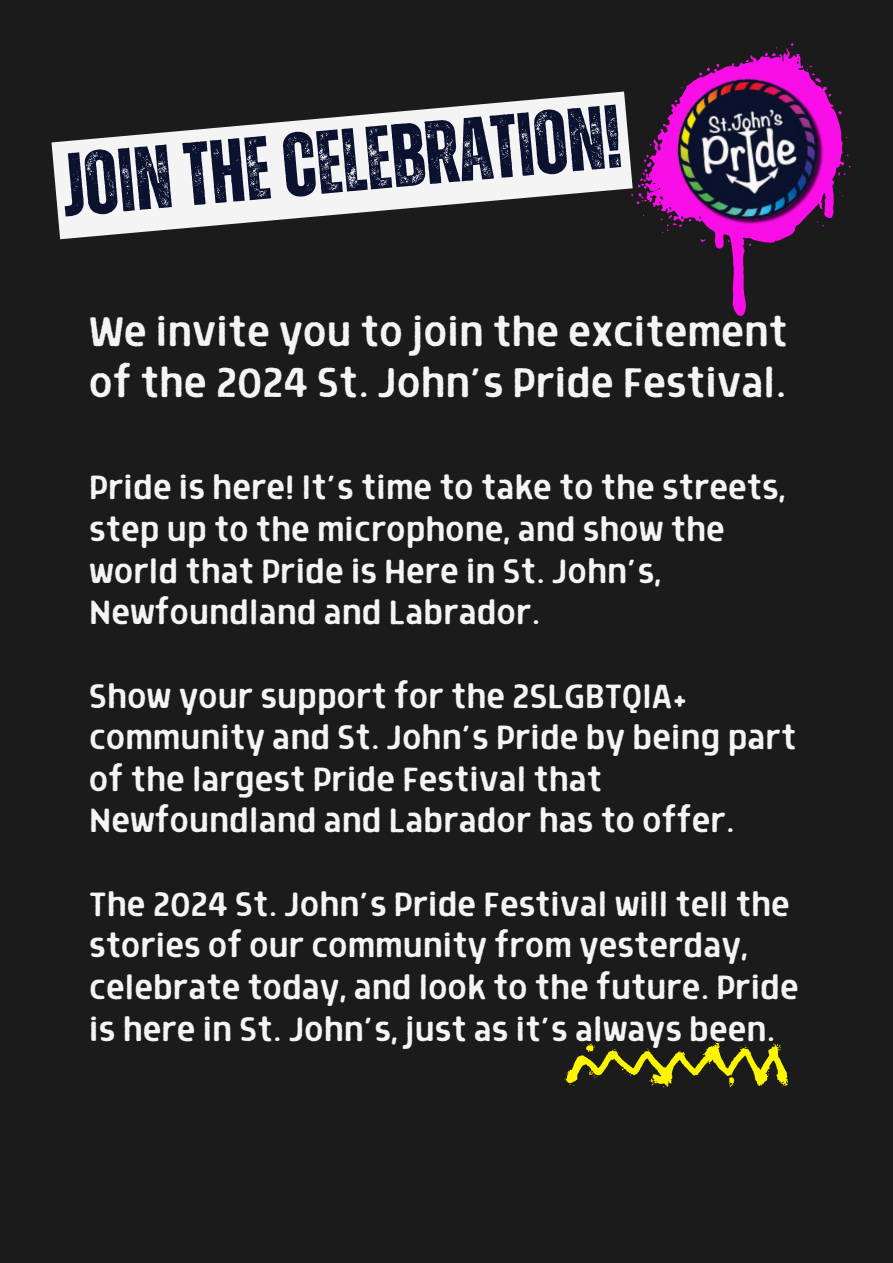
<style>
.page{position:relative;width:893px;height:1263px;background:#1b1b1b}
.page>*{position:absolute;margin:0;border:0;box-sizing:border-box;transform-origin:0 0}
.t1{font:700 89.78px "Zuume Rough";color:#0a122f}
.t2{font:48px/51.8px "Grimpt Print";color:#f4f4f5}
.t3{font:39px/41.6px "Grimpt Print";color:#f4f4f5}
</style>
<div class="page">
<svg style="left:51px;top:92px;width:580px;height:147px;fill:#f4f4f5"></svg>
<svg style="left:631px;top:43px;width:170px;height:273px"></svg>
<img style="left:661px;top:60px;width:190px;height:193px">
<svg style="left:564px;top:1039px;width:224px;height:48px"></svg>
<p class="t1" style="left:59px;top:145px;width:562px;rotate:-5deg">Join theCelebration!</p>
<p class="t2" style="left:89px;top:300px;width:700px">We invite you to join the excitement of the 2024 St. John’s Pride Festival.</p>
<h1 class="t3" style="left:89px;top:462px;width:698px">Pride is here! It’s time to take to the streets, step up to the microphone, and show the world that Pride is Here in St. John’s, Newfoundland and Labrador.</h1>
<h2 class="t3" style="left:89px;top:670px;width:708px">Show your support for the 2SLGBTQIA+ community and St. John’s Pride by being part of the largest Pride Festival that Newfoundland and Labrador has to offer.</h2>
<p class="t3" style="left:89px;top:878px;width:711px">The 2024 St. John’s Pride Festival will tell the stories of our community from yesterday, celebrate today, and look to the future. Pride is here in St. John’s, just as it’s always been.</p>
</div>
